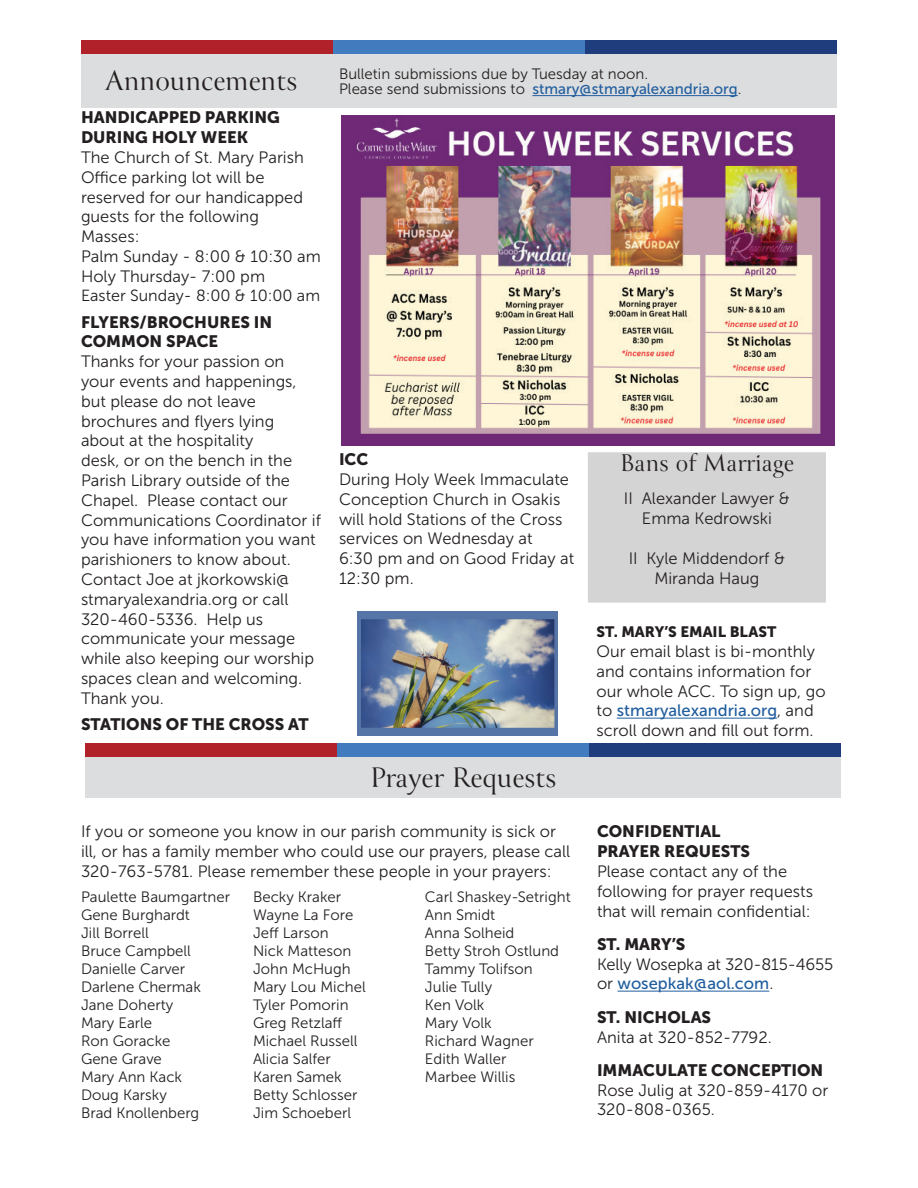
<style>
.page{position:relative;width:918px;height:1188px;background:#fff}
.page>*{position:absolute;margin:0;border:0;box-sizing:border-box;transform-origin:0 0}
.main_page_box_headers_box{font:31.5px "Canto Pen";color:#231f20}
.text{font:27px "Canto Pen";color:#231f20}
.table_text{font:16.5px/19.8px "Museo Sans 300";color:#231f20}
.text-2{font:16.5px/19.8px "Museo Sans 300";color:#231f20}
.table_text-2{font:16.5px/19.8px "Museo Sans 900";color:#231f20}
.t1{font:16.2px "Museo Sans 300";color:#231f20}
.prayer_corner_names{font:15px "Museo Sans 300";color:#231f20}
.main_page_box_headers_box-2{font:15px/15px "Museo Sans 300";color:#231f20}
.t2{font:15px "Museo Sans 900";color:#231f20}
.s1{font-family:"Museo Sans 500";color:#215e9f}
</style>
<div class="page">
<hr style="left:617px;top:718px;width:160px;height:1px;background:#215e9f">
<div style="left:81px;top:54px;width:756px;height:54px;background:#dcddde"></div>
<hr style="left:532px;top:95px;width:206px;height:1px;background:#215e9f">
<div style="left:81px;top:40px;width:252px;height:14px;background:#b12129"></div>
<div style="left:333px;top:40px;width:252px;height:14px;background:#427cbf"></div>
<div style="left:585px;top:40px;width:252px;height:14px;background:#1f3d7c"></div>
<div style="left:85px;top:758px;width:756px;height:40px;background:#dcddde"></div>
<div style="left:85px;top:743px;width:252px;height:14px;background:#b12129"></div>
<div style="left:337px;top:743px;width:252px;height:14px;background:#427cbf"></div>
<div style="left:589px;top:743px;width:252px;height:14px;background:#1f3d7c"></div>
<hr style="left:618px;top:991px;width:151px;height:1px;background:#215e9f">
<div style="left:587px;top:452px;width:240px;height:151px;background:#d5d4d4"></div>
<div style="left:586px;top:451px;width:241px;height:153px;border:2px solid #fff"></div>
<img style="left:341px;top:116px;width:494px;height:329px">
<img style="left:358px;top:611px;width:199px;height:124px">
<p class="main_page_box_headers_box" style="left:105px;top:61px;width:194px">Announcements</p>
<p class="main_page_box_headers_box-2" style="left:339px;top:67px;width:404px">Bulletin submissions due by Tuesday at noon.<br>Please send submissions to <span class="s1">stmary@stmaryalexandria.org</span>.</p>
<p class="table_text-2" style="left:81px;top:108px;width:200px">HANDICAPPED PARKING<br>DURING HOLY WEEK</p>
<p class="table_text" style="left:81px;top:148px;width:224px">The Church of St. Mary Parish<br>Office parking lot will be reserved for our handicapped guests for the following<br>Masses:</p>
<p class="table_text" style="left:81px;top:247px;width:241px">Palm Sunday - 8:00 &amp; 10:30 am</p>
<p class="table_text" style="left:81px;top:266px;width:186px">Holy Thursday- 7:00 pm</p>
<p class="t1" style="left:81px;top:287px;width:241px">Easter Sunday- 8:00 &amp; 10:00 am</p>
<p class="table_text-2" style="left:81px;top:312px;width:193px">FLYERS/BROCHURES IN<br>COMMON SPACE</p>
<p class="table_text" style="left:81px;top:352px;width:241px">Thanks for your passion on your events and happenings, but please do not leave brochures and flyers lying about at the hospitality<br>desk, or on the bench in the<br>Parish Library outside of the<br>Chapel. Please contact our<br>Communications Coordinator if you have information you want parishioners to know about.<br>Contact Joe at jkorkowski@ stmaryalexandria.org or call<br>320-460-5336. Help us communicate your message while also keeping our worship spaces clean and welcoming.<br>Thank you.</p>
<p class="table_text-2" style="left:81px;top:715px;width:229px">STATIONS OF THE CROSS AT</p>
<p class="table_text-2" style="left:339px;top:449px;width:31px">ICC</p>
<p class="table_text" style="left:339px;top:470px;width:237px">During Holy Week Immaculate<br>Conception Church in Osakis will hold Stations of the Cross services on Wednesday at<br>6:30 pm and on Good Friday at<br>12:30 pm.</p>
<p class="main_page_box_headers_box" style="left:370px;top:758px;width:188px">Prayer Requests</p>
<p class="text-2" style="left:81px;top:822px;width:491px">If you or someone you know in our parish community is sick or ill, or has a family member who could use our prayers, please call<br>320-763-5781. Please remember these people in your prayers:</p>
<p class="prayer_corner_names" style="left:81px;top:888px;width:151px">Paulette Baumgartner</p>
<p class="prayer_corner_names" style="left:81px;top:906px;width:110px">Gene Burghardt</p>
<p class="prayer_corner_names" style="left:81px;top:924px;width:69px">Jill Borrell</p>
<p class="prayer_corner_names" style="left:81px;top:942px;width:111px">Bruce Campbell</p>
<p class="prayer_corner_names" style="left:81px;top:960px;width:106px">Danielle Carver</p>
<p class="prayer_corner_names" style="left:81px;top:978px;width:121px">Darlene Chermak</p>
<p class="prayer_corner_names" style="left:81px;top:996px;width:94px">Jane Doherty</p>
<p class="prayer_corner_names" style="left:81px;top:1014px;width:73px">Mary Earle</p>
<p class="prayer_corner_names" style="left:81px;top:1032px;width:91px">Ron Goracke</p>
<p class="prayer_corner_names" style="left:81px;top:1050px;width:82px">Gene Grave</p>
<p class="prayer_corner_names" style="left:81px;top:1068px;width:103px">Mary Ann Kack</p>
<p class="prayer_corner_names" style="left:81px;top:1086px;width:87px">Doug Karsky</p>
<p class="prayer_corner_names" style="left:81px;top:1104px;width:120px">Brad Knollenberg</p>
<p class="prayer_corner_names" style="left:425px;top:888px;width:147px">Carl Shaskey-Setright</p>
<p class="prayer_corner_names" style="left:425px;top:906px;width:72px">Ann Smidt</p>
<p class="prayer_corner_names" style="left:425px;top:924px;width:91px">Anna Solheid</p>
<p class="prayer_corner_names" style="left:425px;top:942px;width:136px">Betty Stroh Ostlund</p>
<p class="prayer_corner_names" style="left:425px;top:960px;width:109px">Tammy Tolifson</p>
<p class="prayer_corner_names" style="left:425px;top:978px;width:69px">Julie Tully</p>
<p class="prayer_corner_names" style="left:425px;top:996px;width:61px">Ken Volk</p>
<p class="prayer_corner_names" style="left:425px;top:1014px;width:68px">Mary Volk</p>
<p class="prayer_corner_names" style="left:425px;top:1032px;width:110px">Richard Wagner</p>
<p class="prayer_corner_names" style="left:425px;top:1050px;width:83px">Edith Waller</p>
<p class="prayer_corner_names" style="left:425px;top:1068px;width:92px">Marbee Willis</p>
<p class="prayer_corner_names" style="left:253px;top:888px;width:90px">Becky Kraker</p>
<p class="prayer_corner_names" style="left:253px;top:906px;width:102px">Wayne La Fore</p>
<p class="prayer_corner_names" style="left:253px;top:924px;width:77px">Jeff Larson</p>
<p class="prayer_corner_names" style="left:253px;top:942px;width:100px">Nick Matteson</p>
<p class="prayer_corner_names" style="left:253px;top:960px;width:99px">John McHugh</p>
<p class="prayer_corner_names" style="left:253px;top:978px;width:114px">Mary Lou Michel</p>
<p class="prayer_corner_names" style="left:253px;top:996px;width:97px">Tyler Pomorin</p>
<p class="prayer_corner_names" style="left:253px;top:1014px;width:91px">Greg Retzlaff</p>
<p class="prayer_corner_names" style="left:253px;top:1032px;width:106px">Michael Russell</p>
<p class="prayer_corner_names" style="left:253px;top:1050px;width:79px">Alicia Salfer</p>
<p class="prayer_corner_names" style="left:253px;top:1068px;width:90px">Karen Samek</p>
<p class="prayer_corner_names" style="left:253px;top:1086px;width:106px">Betty Schlosser</p>
<p class="prayer_corner_names" style="left:253px;top:1104px;width:100px">Jim Schoeberl</p>
<p class="text" style="left:620px;top:446px;width:176px">Bans of Marriage</p>
<p class="text-2" style="left:624px;top:488px;width:168px;text-align:center">II Alexander Lawyer &amp;<br>Emma Kedrowski</p>
<p class="text-2" style="left:629px;top:548px;width:158px;text-align:center">II Kyle Middendorf &amp;<br>Miranda Haug</p>
<p class="t2" style="left:596px;top:624px;width:181px">ST. MARY’S EMAIL BLAST</p>
<p class="table_text" style="left:596px;top:642px;width:231px">Our email blast is bi-monthly and contains information for our whole ACC. To sign up, go to <span class="s1">stmaryalexandria.org</span>, and scroll down and fill out form.</p>
<p class="table_text-2" style="left:597px;top:822px;width:155px">CONFIDENTIAL<br>PRAYER REQUESTS</p>
<p class="text-2" style="left:597px;top:862px;width:217px">Please contact any of the following for prayer requests that will remain confidential:</p>
<p class="table_text-2" style="left:597px;top:934px;width:90px">ST. MARY’S</p>
<p class="text-2" style="left:597px;top:954px;width:238px">Kelly Wosepka at 320-815-4655 or <span class="s1">wosepkak@aol.com</span>.</p>
<p class="table_text-2" style="left:597px;top:1007px;width:116px">ST. NICHOLAS</p>
<p class="text-2" style="left:597px;top:1027px;width:176px">Anita at 320-852-7792.</p>
<p class="table_text-2" style="left:597px;top:1060px;width:228px">IMMACULATE CONCEPTION</p>
<p class="text-2" style="left:597px;top:1080px;width:233px">Rose Julig at 320-859-4170 or<br>320-808-0365.</p>
</div>
